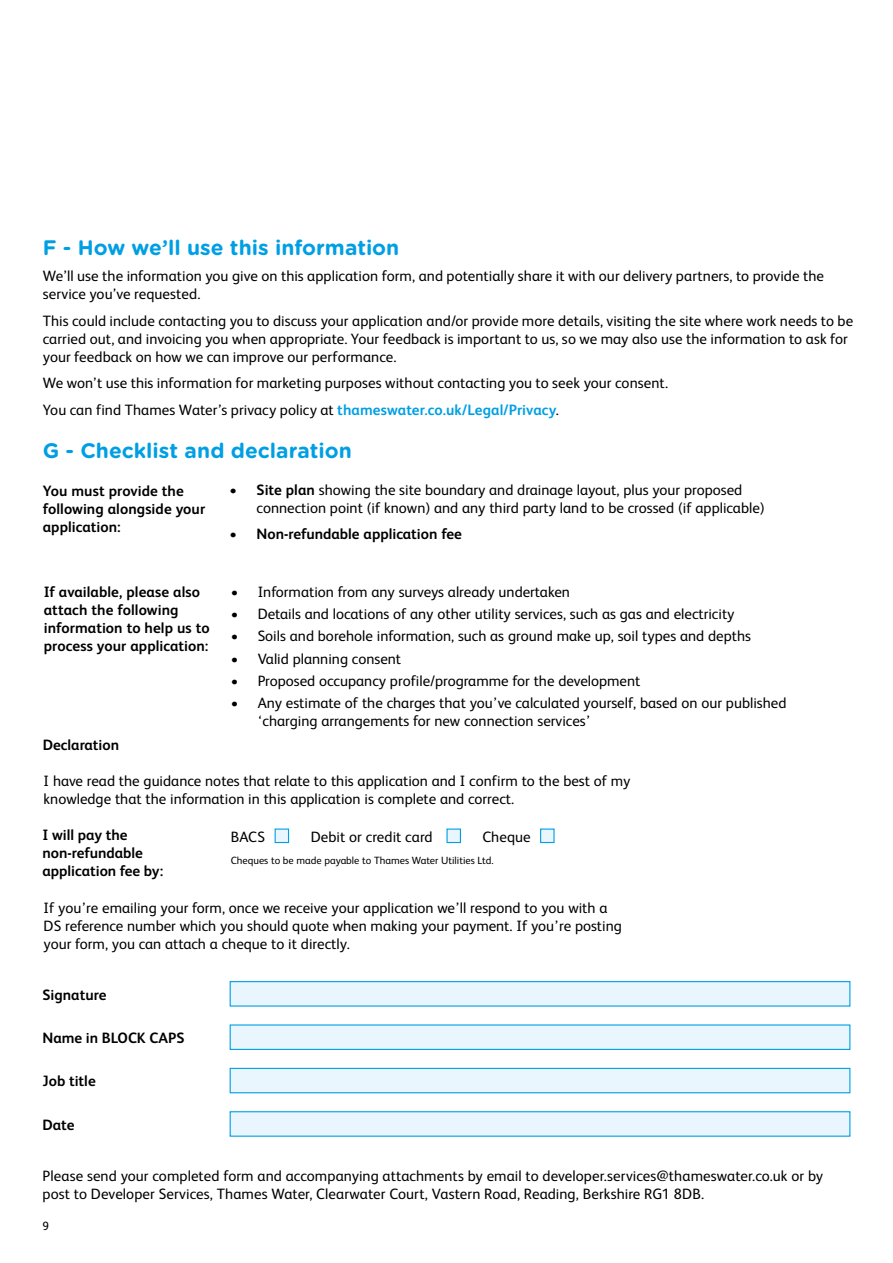
<style>
.page{position:relative;width:893px;height:1263px;background:#fff}
.page>*{position:absolute;margin:0;border:0;box-sizing:border-box;transform-origin:0 0}
.t1{font:700 21px "Gotham Rounded";color:#009fe3}
.Subhead_1{font:15px/18px "FS Albert";color:#000}
.Subhead_1-2{font:700 15px/18px "FS Albert";color:#000}
.t2{font:12px "FS Albert";color:#000}
.t3{font:10.5px "FS Albert";color:#000}
.s1{font-weight:700;color:#009fe3}
.s2{font-weight:700}
</style>
<div class="page">
<div style="left:230px;top:981px;width:620px;height:25px;background:#eaf6fe;border:1px solid #009fe3"></div>
<div style="left:230px;top:1024px;width:620px;height:26px;background:#eaf6fe;border:1px solid #009fe3"></div>
<div style="left:230px;top:1068px;width:620px;height:25px;background:#eaf6fe;border:1px solid #009fe3"></div>
<div style="left:230px;top:1111px;width:620px;height:26px;background:#eaf6fe;border:1px solid #009fe3"></div>
<div style="left:275px;top:828px;width:14px;height:15px;background:#eaf6fe;border:1px solid #009fe3"></div>
<div style="left:540px;top:828px;width:15px;height:15px;background:#eaf6fe;border:1px solid #009fe3"></div>
<div style="left:446px;top:828px;width:15px;height:15px;background:#eaf6fe;border:1px solid #009fe3"></div>
<p class="t1" style="left:43px;top:232px;width:358px">F - How we’ll use this information</p>
<p class="Subhead_1" style="left:43px;top:267px;width:783px">We’ll use the information you give on this application form, and potentially share it with our delivery partners, to provide the service you’ve requested.</p>
<p class="Subhead_1" style="left:43px;top:311px;width:812px">This could include contacting you to discuss your application and/or provide more details, visiting the site where work needs to be carried out, and invoicing you when appropriate. Your feedback is important to us, so we may also use the information to ask for your feedback on how we can improve our performance.</p>
<p class="Subhead_1" style="left:43px;top:374px;width:627px">We won’t use this information for marketing purposes without contacting you to seek your consent.</p>
<p class="Subhead_1" style="left:43px;top:400px;width:518px">You can find Thames Water’s privacy policy at <span class="s1">thameswater.co.uk/Legal/Privacy</span>.</p>
<p class="t1" style="left:43px;top:435px;width:310px">G - Checklist and declaration</p>
<p class="Subhead_1" style="left:257px;top:480px;width:510px;text-indent:-27px"><span class="s2">• Site plan</span> showing the site boundary and drainage layout, plus your proposed connection point (if known) and any third party land to be crossed (if applicable)</p>
<p class="Subhead_1-2" style="left:230px;top:524px;width:234px">• Non-refundable application fee</p>
<p class="Subhead_1-2" style="left:43px;top:481px;width:164px">You must provide the following alongside your application:</p>
<p class="Subhead_1-2" style="left:44px;top:582px;width:167px">If available, please also attach the following information to help us to process your application:</p>
<p class="Subhead_1" style="left:231px;top:582px;width:341px">• Information from any surveys already undertaken</p>
<p class="Subhead_1" style="left:231px;top:604px;width:505px">• Details and locations of any other utility services, such as gas and electricity</p>
<p class="Subhead_1" style="left:231px;top:626px;width:522px">• Soils and borehole information, such as ground make up, soil types and depths</p>
<p class="Subhead_1" style="left:231px;top:649px;width:172px">• Valid planning consent</p>
<p class="Subhead_1" style="left:231px;top:671px;width:411px">• Proposed occupancy profile/programme for the development</p>
<p class="Subhead_1" style="left:258px;top:693px;width:530px;text-indent:-27px">• Any estimate of the charges that you’ve calculated yourself, based on our published ‘charging arrangements for new connection services’</p>
<p class="Subhead_1-2" style="left:43px;top:735px;width:78px">Declaration</p>
<p class="Subhead_1" style="left:44px;top:771px;width:588px">I have read the guidance notes that relate to this application and I confirm to the best of my knowledge that the information in this application is complete and correct.</p>
<p class="Subhead_1-2" style="left:43px;top:826px;width:122px">I will pay the non-refundable application fee by:</p>
<p class="Subhead_1" style="left:231px;top:827px;width:36px">BACS</p>
<p class="Subhead_1" style="left:311px;top:827px;width:123px">Debit or credit card</p>
<p class="Subhead_1" style="left:482px;top:827px;width:50px">Cheque</p>
<p class="t3" style="left:231px;top:853px;width:265px">Cheques to be made payable to Thames Water Utilities Ltd.</p>
<p class="Subhead_1" style="left:44px;top:898px;width:580px">If you’re emailing your form, once we receive your application we’ll respond to you with a<br>DS reference number which you should quote when making your payment. If you’re posting your form, you can attach a cheque to it directly.</p>
<p class="Subhead_1-2" style="left:43px;top:985px;width:65px">Signature</p>
<p class="Subhead_1-2" style="left:43px;top:1028px;width:144px">Name in BLOCK CAPS</p>
<p class="Subhead_1-2" style="left:43px;top:1071px;width:55px">Job title</p>
<p class="Subhead_1-2" style="left:43px;top:1115px;width:34px">Date</p>
<p class="Subhead_1" style="left:43px;top:1166px;width:782px">Please send your completed form and accompanying attachments by email to developer.services@thameswater.co.uk or by post to Developer Services, Thames Water, Clearwater Court, Vastern Road, Reading, Berkshire RG1 8DB.</p>
<p class="t2" style="left:43px;top:1217px;width:8px">9</p>
</div>
